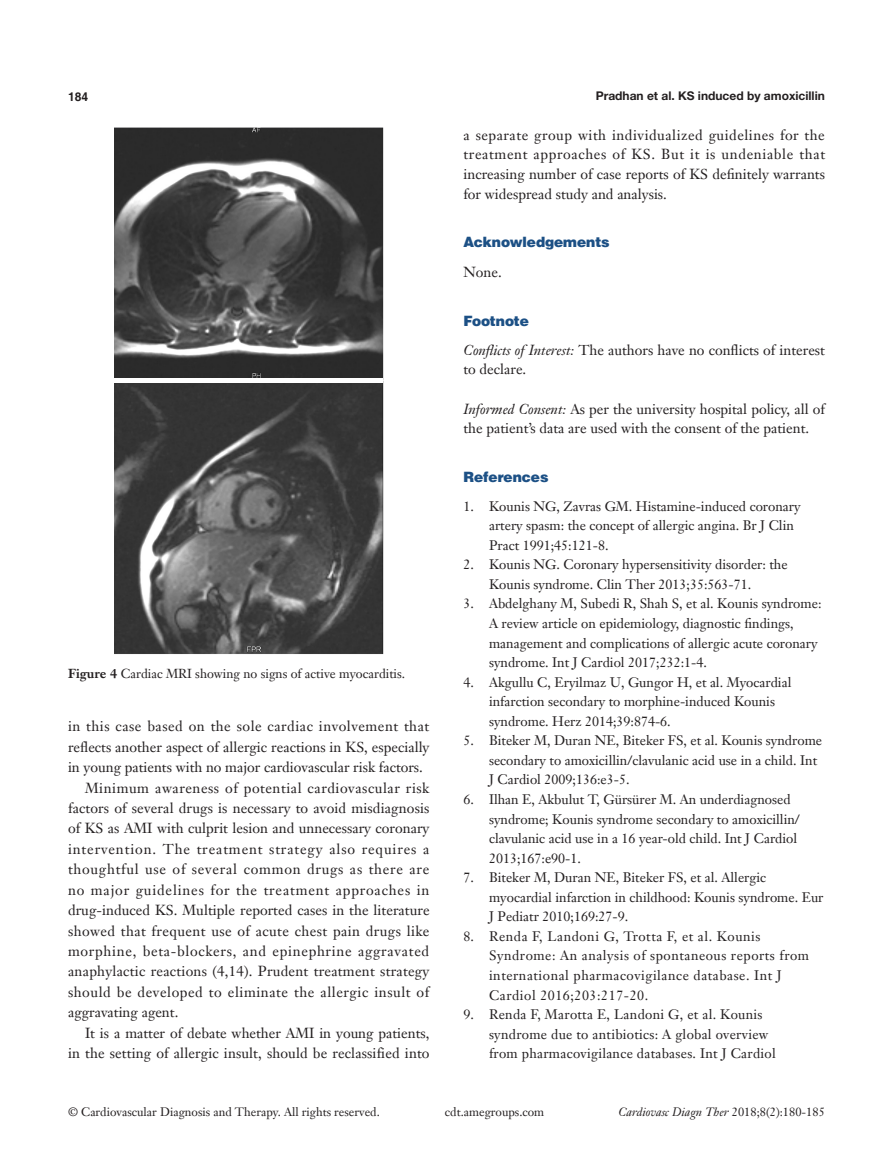
<style>
.page{position:relative;width:893px;height:1170px;background:#fff}
.page>*{position:absolute;margin:0;border:0;box-sizing:border-box;transform-origin:0 0}
.t1{font:14.25px/20.4px "Janson Text LT";color:#231f20;text-align:justify}
.一级标题-6_5{font:900 14.25px "Helvetica";color:#1c5085}
.t2{font:13.5px/19.5px "Janson Text LT";color:#231f20}
.t3{font:13.5px/19.5px "Janson Text LT";letter-spacing:.04em;color:#231f20}
.t4{font:13.5px/19.5px "Janson Text LT";letter-spacing:.02em;color:#231f20}
.t5{font:12.75px "Janson Text LT";color:#231f20}
.t6{font:12px "Janson Text LT";color:#231f20}
.t7{font:italic 12px "Janson Text LT";color:#231f20}
.t8{font:700 12px "Helvetica Neue LT Pro";color:#231f20}
.t9{font:700 12px "Helvetica";color:#231f20}
.s1{font-weight:700}
.s2{font-style:italic}
.s3{font-style:normal}
</style>
<div class="page">
<img style="left:114px;top:128px;width:269px;height:526px">
<div style="left:114px;top:378px;width:269px;height:5px;background:#fff"></div>
<p class="t9" style="left:68px;top:89px;width:22px">184</p>
<p class="t8" style="left:596px;top:88px;width:231px">Pradhan et al. KS induced by amoxicillin</p>
<p class="t5" style="left:68px;top:665px;width:339px"><span class="s1">Figure 4</span> Cardiac MRI showing no signs of active myocarditis.</p>
<p class="t1" style="left:68px;top:716px;width:363px">in this case based on the sole cardiac involvement that reflects another aspect of allergic reactions in KS, especially in young patients with no major cardiovascular risk factors.</p>
<p class="t1" style="left:68px;top:777px;width:363px;text-indent:17px">Minimum awareness of potential cardiovascular risk factors of several drugs is necessary to avoid misdiagnosis of KS as AMI with culprit lesion and unnecessary coronary intervention. The treatment strategy also requires a thoughtful use of several common drugs as there are no major guidelines for the treatment approaches in drug-induced KS. Multiple reported cases in the literature showed that frequent use of acute chest pain drugs like morphine, beta-blockers, and epinephrine aggravated anaphylactic reactions (4,14). Prudent treatment strategy should be developed to eliminate the allergic insult of aggravating agent.</p>
<p class="t1" style="left:68px;top:1022px;width:363px;text-align:right">It is a matter of debate whether AMI in young patients,<br>in the setting of allergic insult, should be reclassified into</p>
<p class="t1" style="left:463px;top:125px;width:363px;line-height:19.5px">a separate group with individualized guidelines for the treatment approaches of KS. But it is undeniable that increasing number of case reports of KS definitely warrants for widespread study and analysis.</p>
<p class="一级标题-6_5" style="left:463px;top:233px;width:148px">Acknowledgements</p>
<p class="t1" style="left:463px;top:261px;width:40px">None.</p>
<p class="一级标题-6_5" style="left:463px;top:311px;width:67px">Footnote</p>
<p class="t1" style="left:463px;top:340px;width:363px;line-height:19.5px"><span class="s2">Conflicts of Interest:</span> The authors have no conflicts of interest to declare.</p>
<p class="t1" style="left:463px;top:399px;width:363px;line-height:19.5px"><span class="s2">Informed Consent:</span> As per the university hospital policy, all of the patient’s data are used with the consent of the patient.</p>
<p class="一级标题-6_5" style="left:463px;top:467px;width:86px">References</p>
<p class="t2" style="left:489px;top:496px;width:313px;text-indent:-26px">1. Kounis NG, Zavras GM. Histamine-induced coronary artery spasm: the concept of allergic angina. Br J Clin<br>Pract 1991;45:121-8.</p>
<p class="t2" style="left:489px;top:554px;width:300px;text-indent:-26px">2. Kounis NG. Coronary hypersensitivity disorder: the<br>Kounis syndrome. Clin Ther 2013;35:563-71.</p>
<p class="t2" style="left:489px;top:594px;width:334px;text-indent:-26px">3. Abdelghany M, Subedi R, Shah S, et al. Kounis syndrome:<br>A review article on epidemiology, diagnostic findings, management and complications of allergic acute coronary syndrome. Int J Cardiol 2017;232:1-4.</p>
<p class="t2" style="left:489px;top:672px;width:304px;text-indent:-26px">4. Akgullu C, Eryilmaz U, Gungor H, et al. Myocardial infarction secondary to morphine-induced Kounis syndrome. Herz 2014;39:874-6.</p>
<p class="t2" style="left:489px;top:730px;width:335px;text-indent:-26px">5. Biteker M, Duran NE, Biteker FS, et al. Kounis syndrome secondary to amoxicillin/clavulanic acid use in a child. Int<br>J Cardiol 2009;136:e3-5.</p>
<p class="t2" style="left:489px;top:789px;width:312px;text-indent:-26px">6. Ilhan E, Akbulut T, Gürsürer M. An underdiagnosed syndrome; Kounis syndrome secondary to amoxicillin/ clavulanic acid use in a 16 year-old child. Int J Cardiol 2013;167:e90-1.</p>
<p class="t2" style="left:489px;top:867px;width:336px;text-indent:-26px">7. Biteker M, Duran NE, Biteker FS, et al. Allergic myocardial infarction in childhood: Kounis syndrome. Eur<br>J Pediatr 2010;169:27-9.</p>
<p class="t3" style="left:489px;top:926px;width:322px;text-indent:-26px">8. Renda F, Landoni G, Trotta F, et al. Kounis Syndrome: An analysis of spontaneous reports from international pharmacovigilance database. Int J Cardiol 2016;203:217-20.</p>
<p class="t4" style="left:489px;top:1004px;width:288px;text-indent:-26px">9. Renda F, Marotta E, Landoni G, et al. Kounis syndrome due to antibiotics: A global overview from pharmacovigilance databases. Int J Cardiol</p>
<p class="t6" style="left:68px;top:1104px;width:313px">© Cardiovascular Diagnosis and Therapy. All rights reserved.</p>
<p class="t6" style="left:445px;top:1104px;width:101px">cdt.amegroups.com</p>
<p class="t7" style="left:618px;top:1104px;width:208px">Cardiovasc Diagn Ther <span class="s3">2018;8(2):180-185</span></p>
</div>
